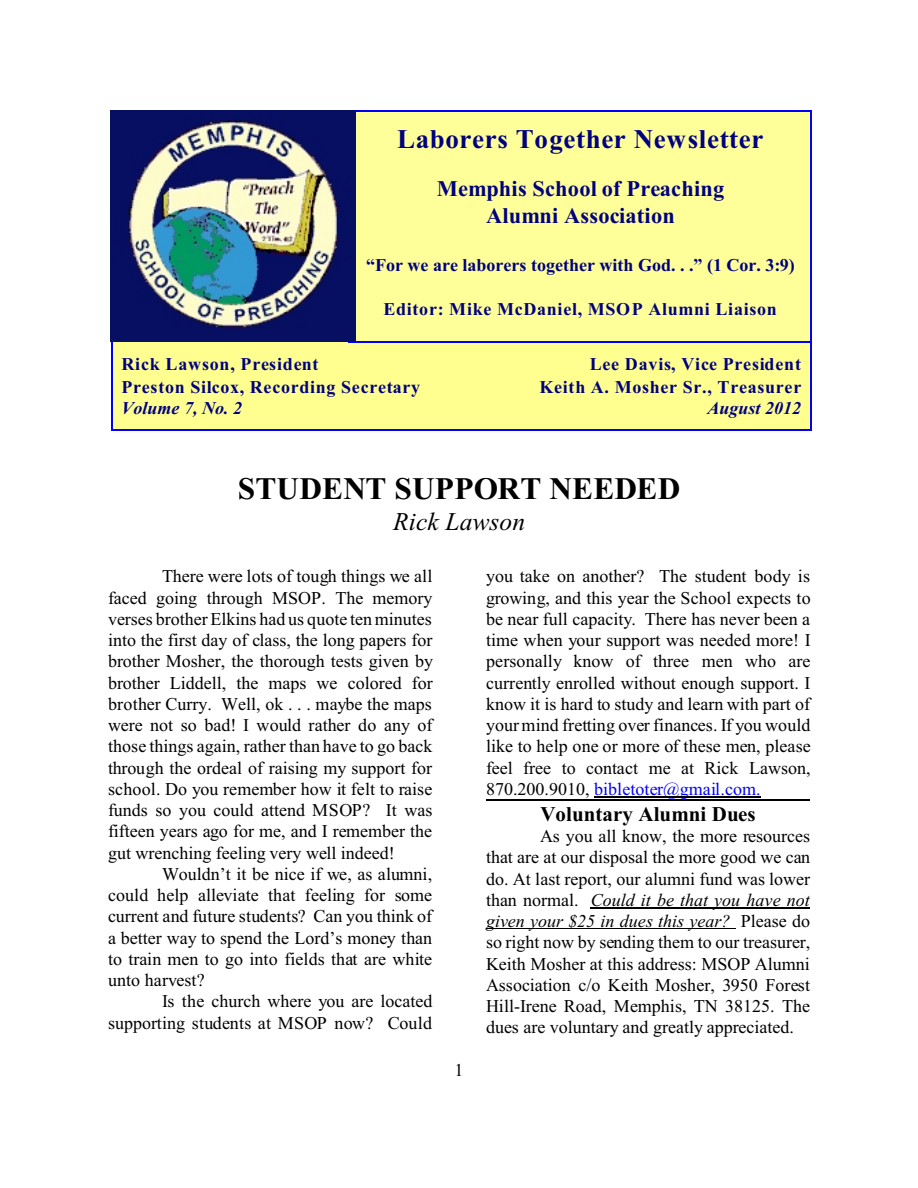
<style>
.page{position:relative;width:918px;height:1188px;background:#fff}
.page>*{position:absolute;margin:0;border:0;box-sizing:border-box;transform-origin:0 0}
.t1{font:700 31.35px "Times New Roman";letter-spacing:.005em;color:#000}
.t2{font:700 27px "Times New Roman";letter-spacing:.025em;color:#000080}
.t3{font:italic 25.5px "Times New Roman";letter-spacing:.005em;color:#000}
.t4{font:700 22.35px/26.2px "Times New Roman";letter-spacing:.01em;color:#000080;text-align:center}
.t5{font:700 21px "Times New Roman";letter-spacing:.005em;color:#000}
.t6{font:18px/21.3px "Times New Roman";color:#000;text-align:justify}
.t7{font:700 18px "Times New Roman";letter-spacing:.04em;color:#000080}
.t8{font:700 18px "Times New Roman";color:#000080}
.t9{font:italic 700 18px "Times New Roman";color:#000080}
.s1{color:#00f}
.s2{font-style:italic}
</style>
<div class="page">
<div style="left:111px;top:341px;width:701px;height:89px;background:#ffff8f"></div>
<hr style="left:111px;top:341px;width:1px;height:89px;background:#00f">
<hr style="left:810px;top:341px;width:2px;height:89px;background:#00f">
<hr style="left:111px;top:429px;width:700px;height:1px;background:#00f">
<div style="left:349px;top:110px;width:463px;height:233px;background:#ff9"></div>
<hr style="left:811px;top:110px;width:1px;height:232px;background:#00f">
<hr style="left:349px;top:110px;width:463px;height:1px;background:#00f">
<hr style="left:349px;top:341px;width:463px;height:2px;background:#00f">
<img style="left:111px;top:111px;width:244px;height:231px">
<hr style="left:594px;top:796px;width:166px;height:2px;background:#000">
<hr style="left:591px;top:908px;width:219px;height:1px;background:#000">
<hr style="left:486px;top:928px;width:250px;height:1px;background:#000">
<hr style="left:486px;top:799px;width:324px;height:1px;background:#000">
<h2 class="t2" style="left:397px;top:129px;width:368px">Laborers Together Newsletter</h2>
<p class="t4" style="left:437px;top:178px;width:289px">Memphis School of Preaching<br>Alumni Association</p>
<p class="t8" style="left:366px;top:259px;width:430px">“For we are laborers together with God. . .” (1 Cor. 3:9)</p>
<p class="t7" style="left:383px;top:303px;width:395px">Editor: Mike McDaniel, MSOP Alumni Liaison</p>
<p class="t7" style="left:122px;top:358px;width:198px">Rick Lawson, President</p>
<p class="t7" style="left:590px;top:358px;width:213px">Lee Davis, Vice President</p>
<p class="t7" style="left:122px;top:380px;width:300px">Preston Silcox, Recording Secretary</p>
<p class="t7" style="left:539px;top:380px;width:263px">Keith A. Mosher Sr., Treasurer</p>
<p class="t9" style="left:122px;top:401px;width:122px">Volume 7, No. 2</p>
<p class="t9" style="left:708px;top:401px;width:95px">August 2012</p>
<h1 class="t1" style="left:238px;top:478px;width:444px">STUDENT SUPPORT NEEDED</h1>
<h3 class="t3" style="left:393px;top:512px;width:133px">Rick Lawson</h3>
<p class="t6" style="left:108px;top:568px;width:327px;text-indent:54px">There were lots of tough things we all faced going through MSOP. The memory verses brother Elkins had us quote ten minutes into the first day of class, the long papers for brother Mosher, the thorough tests given by brother Liddell, the maps we colored for brother Curry. Well, ok . . . maybe the maps were not so bad! I would rather do any of those things again, rather than have to go back through the ordeal of raising my support for school. Do you remember how it felt to raise funds so you could attend MSOP? It was fifteen years ago for me, and I remember the gut wrenching feeling very well indeed!</p>
<p class="t6" style="left:108px;top:865px;width:326px;text-indent:54px">Wouldn’t it be nice if we, as alumni, could help alleviate that feeling for some current and future students? Can you think of a better way to spend the Lord’s money than to train men to go into fields that are white unto harvest?</p>
<p class="t6" style="left:108px;top:992px;width:326px;text-align:right">Is the church where you are located supporting students at MSOP now? Could</p>
<p class="t6" style="left:454px;top:1061px;width:10px">1</p>
<p class="t6" style="left:486px;top:568px;width:326px">you take on another? The student body is growing, and this year the School expects to be near full capacity. There has never been a time when your support was needed more! I personally know of three men who are currently enrolled without enough support. I know it is hard to study and learn with part of your mind fretting over finances. If you would like to help one or more of these men, please feel free to contact me at Rick Lawson, 870.200.9010, <span class="s1">bibletoter@gmail.com.</span></p>
<p class="t5" style="left:540px;top:806px;width:217px">Voluntary Alumni Dues</p>
<p class="t6" style="left:486px;top:827px;width:326px;text-indent:54px">As you all know, the more resources that are at our disposal the more good we can do. At last report, our alumni fund was lower than normal. <span class="s2">Could it be that you have not given your $25 in dues this year?</span> Please do so right now by sending them to our treasurer, Keith Mosher at this address: MSOP Alumni Association c/o Keith Mosher, 3950 Forest Hill-Irene Road, Memphis, TN 38125. The dues are voluntary and greatly appreciated.</p>
</div>
